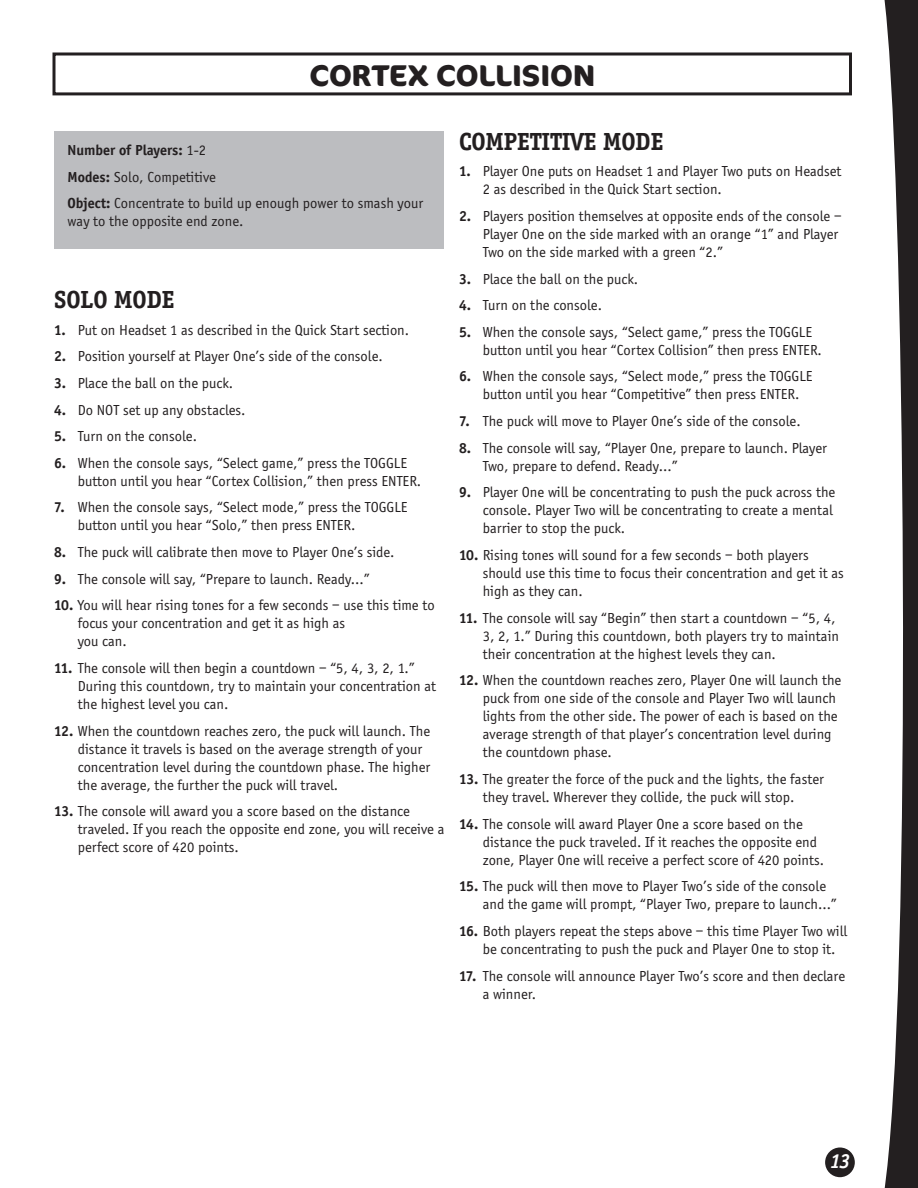
<style>
.page{position:relative;width:918px;height:1188px;background:#fff}
.page>*{position:absolute;margin:0;border:0;box-sizing:border-box;transform-origin:0 0}
.t1{font:700 30px "Cocon";color:#231f20}
.t2{font:700 25.5px "Officina Serif EFOP";color:#231f20}
.t3{font:italic 700 21px "Officina Sans EFOP";color:#fff}
.t4{font:15px/18px "Officina Sans EFOP";color:#231f20}
.s1{font-weight:700}
</style>
<div class="page">
<svg style="left:884px;top:0;width:34px;height:1188px"></svg>
<div style="left:825px;top:1148px;width:30px;height:29px;background:#231f20;border-radius:50%"></div>
<div style="left:52px;top:52px;width:800px;height:43px;border:3px solid #231f20"></div>
<div style="left:54px;top:131px;width:389px;height:118px;background:#bcbdc0"></div>
<h1 class="t1" style="left:310px;top:54px;width:287px">CORTEX COLLISION</h1>
<p class="t4" style="left:68px;top:137px;width:357px;line-height:26.7px"><span class="s1">Number of Players:</span> 1-2<br><span class="s1">Modes:</span> Solo, Competitive<br><span class="s1">Object:</span> Concentrate to build up enough power to smash your</p>
<p class="t4" style="left:68px;top:213px;width:177px">way to the opposite end zone.</p>
<h2 class="t2" style="left:54px;top:284px;width:122px">SOLO MODE</h2>
<p class="t4" style="left:54px;top:321px;width:357px"><span class="s1">1.</span> Put on Headset 1 as described in the Quick Start section.</p>
<p class="t4" style="left:54px;top:347px;width:330px"><span class="s1">2.</span> Position yourself at Player One’s side of the console.</p>
<p class="t4" style="left:54px;top:374px;width:181px"><span class="s1">3.</span> Place the ball on the puck.</p>
<p class="t4" style="left:54px;top:401px;width:193px"><span class="s1">4.</span> Do NOT set up any obstacles.</p>
<p class="t4" style="left:54px;top:427px;width:145px"><span class="s1">5.</span> Turn on the console.</p>
<p class="t4" style="left:78px;top:454px;width:345px;text-indent:-24px"><span class="s1">6.</span> When the console says, “Select game,” press the TOGGLE button until you hear “Cortex Collision,” then press ENTER.</p>
<p class="t4" style="left:78px;top:499px;width:331px;text-indent:-24px"><span class="s1">7.</span> When the console says, “Select mode,” press the TOGGLE button until you hear “Solo,” then press ENTER.</p>
<p class="t4" style="left:54px;top:543px;width:342px"><span class="s1">8.</span> The puck will calibrate then move to Player One’s side.</p>
<p class="t4" style="left:54px;top:570px;width:317px"><span class="s1">9.</span> The console will say, “Prepare to launch. Ready...”</p>
<p class="t4" style="left:78px;top:597px;width:358px;text-indent:-24px"><span class="s1">10.</span> You will hear rising tones for a few seconds – use this time to focus your concentration and get it as high as<br>you can.</p>
<p class="t4" style="left:78px;top:659px;width:360px;text-indent:-24px"><span class="s1">11.</span> The console will then begin a countdown – “5, 4, 3, 2, 1.”<br>During this countdown, try to maintain your concentration at the highest level you can.</p>
<p class="t4" style="left:78px;top:722px;width:354px;text-indent:-24px"><span class="s1">12.</span> When the countdown reaches zero, the puck will launch. The distance it travels is based on the average strength of your concentration level during the countdown phase. The higher the average, the further the puck will travel.</p>
<p class="t4" style="left:78px;top:803px;width:368px;text-indent:-24px"><span class="s1">13.</span> The console will award you a score based on the distance traveled. If you reach the opposite end zone, you will receive a perfect score of 420 points.</p>
<h2 class="t2" style="left:459px;top:126px;width:206px">COMPETITIVE MODE</h2>
<p class="t4" style="left:483px;top:162px;width:360px;text-indent:-24px"><span class="s1">1.</span> Player One puts on Headset 1 and Player Two puts on Headset<br>2 as described in the Quick Start section.</p>
<p class="t4" style="left:483px;top:207px;width:360px;text-indent:-24px"><span class="s1">2.</span> Players position themselves at opposite ends of the console –<br>Player One on the side marked with an orange “1” and Player<br>Two on the side marked with a green “2.”</p>
<p class="t4" style="left:459px;top:270px;width:181px"><span class="s1">3.</span> Place the ball on the puck.</p>
<p class="t4" style="left:459px;top:296px;width:145px"><span class="s1">4.</span> Turn on the console.</p>
<p class="t4" style="left:483px;top:323px;width:341px;text-indent:-24px"><span class="s1">5.</span> When the console says, “Select game,” press the TOGGLE button until you hear “Cortex Collision” then press ENTER.</p>
<p class="t4" style="left:483px;top:368px;width:331px;text-indent:-24px"><span class="s1">6.</span> When the console says, “Select mode,” press the TOGGLE button until you hear “Competitive” then press ENTER.</p>
<p class="t4" style="left:459px;top:412px;width:343px"><span class="s1">7.</span> The puck will move to Player One’s side of the console.</p>
<p class="t4" style="left:483px;top:439px;width:346px;text-indent:-24px"><span class="s1">8.</span> The console will say, “Player One, prepare to launch. Player<br>Two, prepare to defend. Ready…”</p>
<p class="t4" style="left:483px;top:484px;width:354px;text-indent:-24px"><span class="s1">9.</span> Player One will be concentrating to push the puck across the console. Player Two will be concentrating to create a mental barrier to stop the puck.</p>
<p class="t4" style="left:483px;top:546px;width:363px;text-indent:-24px"><span class="s1">10.</span> Rising tones will sound for a few seconds – both players should use this time to focus their concentration and get it as high as they can.</p>
<p class="t4" style="left:483px;top:609px;width:358px;text-indent:-24px"><span class="s1">11.</span> The console will say “Begin” then start a countdown – “5, 4,<br>3, 2, 1.” During this countdown, both players try to maintain their concentration at the highest levels they can.</p>
<p class="t4" style="left:483px;top:672px;width:360px;text-indent:-24px"><span class="s1">12.</span> When the countdown reaches zero, Player One will launch the puck from one side of the console and Player Two will launch lights from the other side. The power of each is based on the average strength of that player’s concentration level during the countdown phase.</p>
<p class="t4" style="left:459px;top:770px;width:367px;text-align:center"><span class="s1">13.</span> The greater the force of the puck and the lights, the faster they travel. Wherever they collide, the puck will stop.</p>
<p class="t4" style="left:483px;top:815px;width:343px;text-indent:-24px"><span class="s1">14.</span> The console will award Player One a score based on the distance the puck traveled. If it reaches the opposite end zone, Player One will receive a perfect score of 420 points.</p>
<p class="t4" style="left:483px;top:877px;width:356px;text-indent:-24px"><span class="s1">15.</span> The puck will then move to Player Two’s side of the console and the game will prompt, “Player Two, prepare to launch…”</p>
<p class="t4" style="left:483px;top:922px;width:366px;text-indent:-24px"><span class="s1">16.</span> Both players repeat the steps above – this time Player Two will be concentrating to push the puck and Player One to stop it.</p>
<p class="t4" style="left:483px;top:967px;width:364px;text-indent:-24px"><span class="s1">17.</span> The console will announce Player Two’s score and then declare a winner.</p>
<h3 class="t3" style="left:830px;top:1149px;width:22px">13</h3>
</div>
